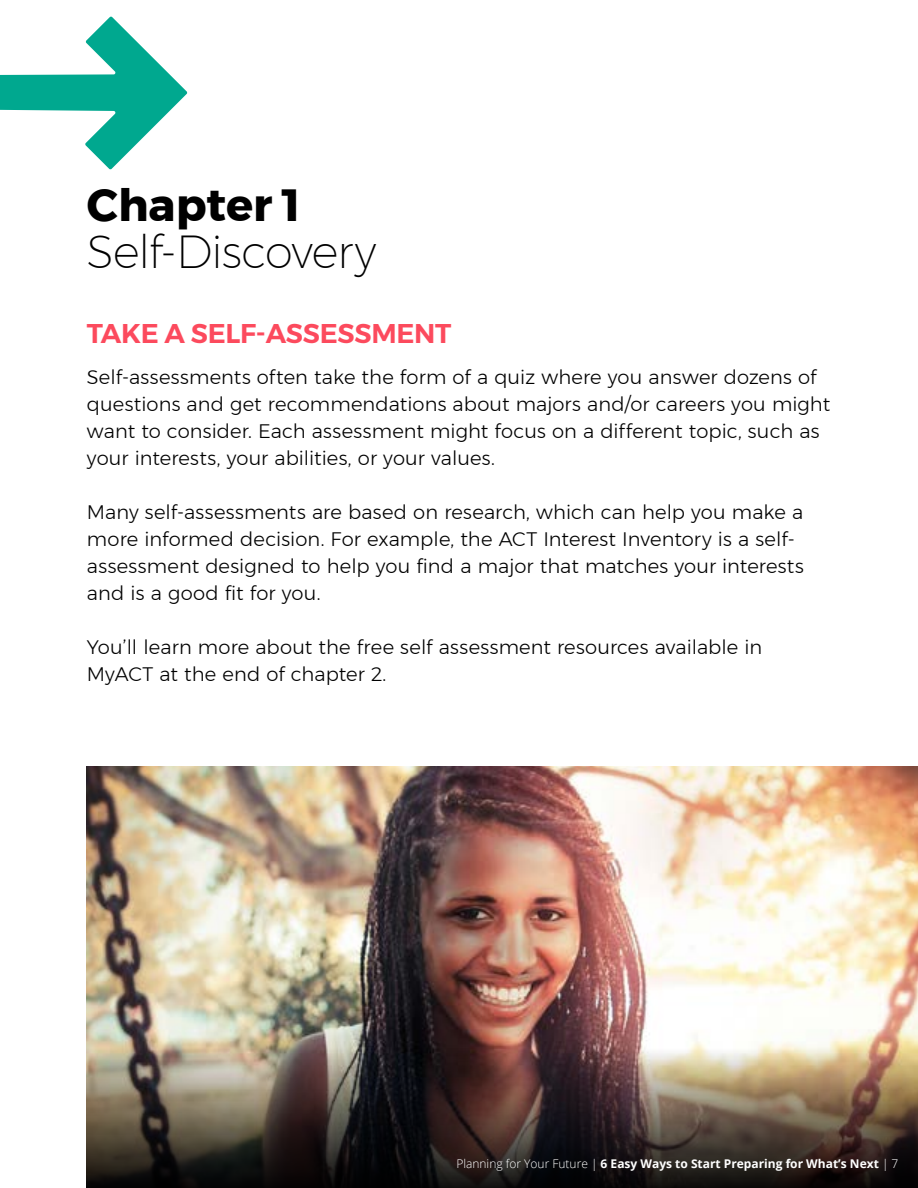
<style>
.page{position:relative;width:918px;height:1188px;background:#fff}
.page>*{position:absolute;margin:0;border:0;box-sizing:border-box;transform-origin:0 0}
.t1{font:200 45.15px "Montserrat";letter-spacing:-.02em;color:#000}
.t2{font:700 45px "Montserrat";color:#000}
.t3{font:600 27px "Montserrat";letter-spacing:-.01em;color:#fc4a5d}
.t4{font:300 19.5px/27px "Montserrat";letter-spacing:.005em;color:#000}
.t5{font:700 12px "Open Sans";color:#fff}
.s1{font-weight:300}
</style>
<div class="page">
<svg style="left:0;top:16px;width:187px;height:154px"></svg>
<img style="left:86px;top:767px;width:832px;height:281px">
<img style="left:86px;top:1048px;width:832px;height:140px">
<h2 class="t2" style="left:87px;top:169px;width:215px">Chapter 1</h2>
<h1 class="t1" style="left:87px;top:219px;width:291px">Self-Discovery</h1>
<h3 class="t3" style="left:87px;top:313px;width:366px">TAKE A SELF-ASSESSMENT</h3>
<p class="t4" style="left:87px;top:363px;width:745px">Self-assessments often take the form of a quiz where you answer dozens of questions and get recommendations about majors and/or careers you might want to consider. Each assessment might focus on a different topic, such as your interests, your abilities, or your values.</p>
<p class="t4" style="left:87px;top:498px;width:719px">Many self-assessments are based on research, which can help you make a more informed decision. For example, the ACT Interest Inventory is a self&shy;assessment designed to help you find a major that matches your interests and is a good fit for you.</p>
<p class="t4" style="left:87px;top:633px;width:677px">You’ll learn more about the free self assessment resources available in<br>MyACT at the end of chapter 2.</p>
<p class="t5" style="left:456px;top:1155px;width:444px"><span class="s1">Planning for Your Future |</span> 6 Easy Ways to Start Preparing for What’s Next <span class="s1">| 7</span></p>
</div>
